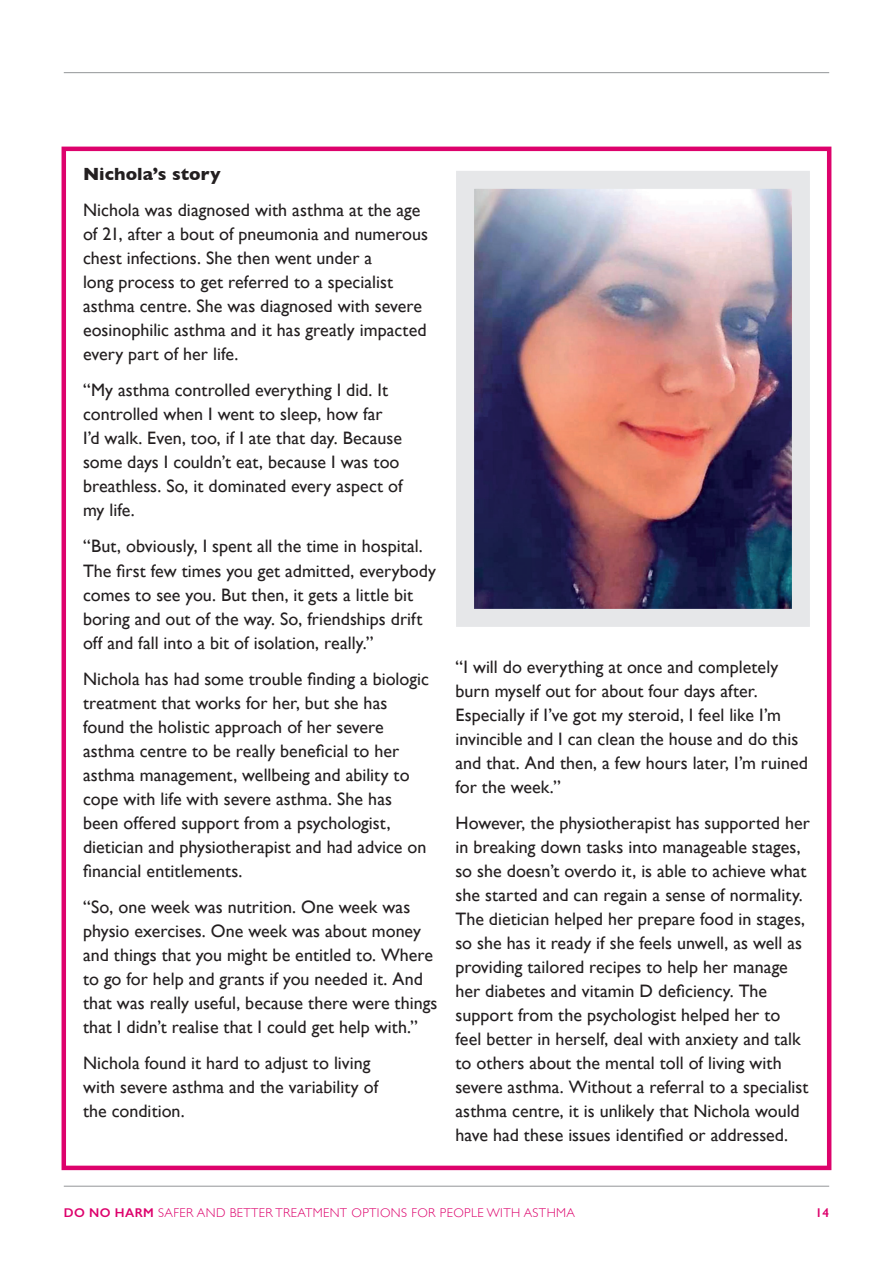
<style>
.page{position:relative;width:893px;height:1263px;background:#fff}
.page>*{position:absolute;margin:0;border:0;box-sizing:border-box;transform-origin:0 0}
.body_white{font:18px/24px "Gill Sans";color:#231f20}
.Box_headings{font:700 18px "Gill Sans";letter-spacing:.005em;color:#231f20}
.t1{font:300 12.75px "Gill Sans";letter-spacing:.03em;color:#dd026c}
.t2{font:600 12.75px "Gill Sans";color:#dd026c}
.s1{font-weight:600}
</style>
<div class="page">
<hr style="left:64px;top:72px;width:765px;height:1px;background:#939598">
<hr style="left:64px;top:1186px;width:765px;height:1px;background:#939598">
<div style="left:62px;top:147px;width:769px;height:1023px;border:4px solid #dd026c"></div>
<img style="left:475px;top:190px;width:316px;height:418px">
<div style="left:456px;top:171px;width:354px;height:456px;border:18px solid #e6e7e9"></div>
<p class="Box_headings" style="left:83px;top:160px;width:139px">Nichola’s story</p>
<p class="body_white" style="left:83px;top:198px;width:346px">Nichola was diagnosed with asthma at the age of 21, after a bout of pneumonia and numerous chest infections. She then went under a<br>long process to get referred to a specialist asthma centre. She was diagnosed with severe eosinophilic asthma and it has greatly impacted every part of her life.</p>
<p class="body_white" style="left:83px;top:378px;width:321px">“My asthma controlled everything I did. It controlled when I went to sleep, how far I’d walk. Even, too, if I ate that day. Because some days I couldn’t eat, because I was too breathless. So, it dominated every aspect of my life.</p>
<p class="body_white" style="left:83px;top:534px;width:354px">“But, obviously, I spent all the time in hospital.<br>The first few times you get admitted, everybody comes to see you. But then, it gets a little bit boring and out of the way. So, friendships drift off and fall into a bit of isolation, really.”</p>
<p class="body_white" style="left:83px;top:666px;width:347px">Nichola has had some trouble finding a biologic treatment that works for her, but she has found the holistic approach of her severe asthma centre to be really beneficial to her asthma management, wellbeing and ability to cope with life with severe asthma. She has been offered support from a psychologist, dietician and physiotherapist and had advice on financial entitlements.</p>
<p class="body_white" style="left:83px;top:894px;width:356px">“So, one week was nutrition. One week was physio exercises. One week was about money and things that you might be entitled to. Where to go for help and grants if you needed it. And that was really useful, because there were things that I didn’t realise that I could get help with.”</p>
<p class="body_white" style="left:83px;top:1050px;width:297px">Nichola found it hard to adjust to living with severe asthma and the variability of the condition.</p>
<p class="body_white" style="left:455px;top:654px;width:354px">“I will do everything at once and completely burn myself out for about four days after.<br>Especially if I’ve got my steroid, I feel like I’m invincible and I can clean the house and do this and that. And then, a few hours later, I’m ruined for the week.”</p>
<p class="body_white" style="left:455px;top:810px;width:356px">However, the physiotherapist has supported her in breaking down tasks into manageable stages, so she doesn’t overdo it, is able to achieve what she started and can regain a sense of normality.<br>The dietician helped her prepare food in stages, so she has it ready if she feels unwell, as well as providing tailored recipes to help her manage her diabetes and vitamin D deficiency. The support from the psychologist helped her to feel better in herself, deal with anxiety and talk to others about the mental toll of living with severe asthma. Without a referral to a specialist asthma centre, it is unlikely that Nichola would have had these issues identified or addressed.</p>
<p class="t1" style="left:64px;top:1203px;width:513px"><span class="s1">DO NO HARM</span> SAFER AND BETTER TREATMENT OPTIONS FOR PEOPLE WITH ASTHMA</p>
<p class="t2" style="left:815px;top:1205px;width:15px">14</p>
</div>
